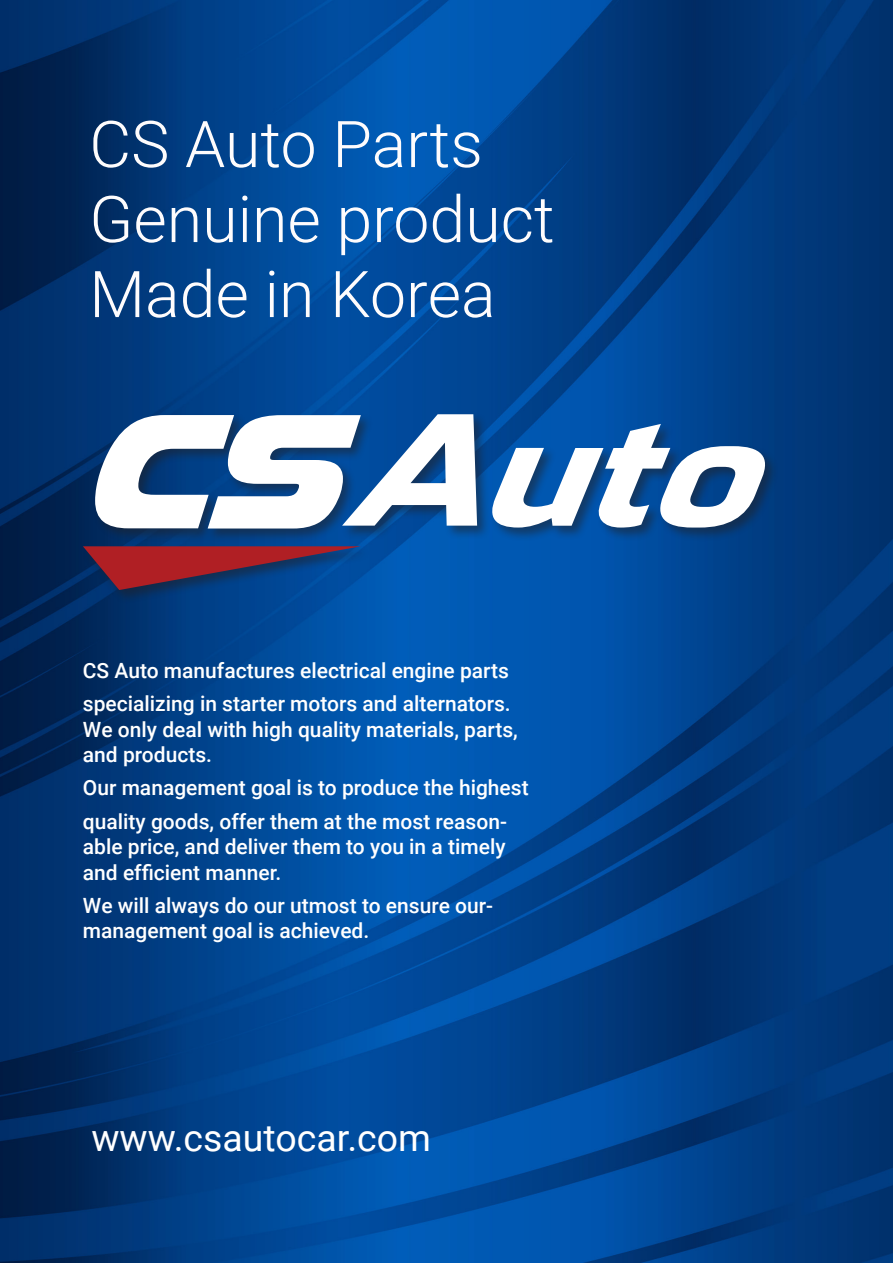
<style>
.page{position:relative;width:893px;height:1263px;background:#fff}
.page>*{position:absolute;margin:0;border:0;box-sizing:border-box;transform-origin:0 0}
._74_Header_black_Roboto{font:300 64.5px "Roboto";color:#fefcfd}
._25_Content_black_Roboto{font:37.5px "Roboto";color:#fff}
._8_Content_black_Source_Sans_Pro{font:500 21px/25.2px "Roboto";color:#fff}
</style>
<div class="page">
<img style="left:0;top:0;width:893px;height:1263px">
<div style="left:82px;top:412px;width:697px;height:192px;background:#231f20;opacity:.5"></div>
<svg style="left:487px;top:424px;width:284px;height:103px"></svg>
<svg style="left:95px;top:414px;width:382px;height:114px"></svg>
<svg style="left:83px;top:546px;width:278px;height:44px;background:#592f52"></svg>
<p class="_74_Header_black_Roboto" style="left:89px;top:99px;width:395px">CS Auto Parts</p>
<p class="_74_Header_black_Roboto" style="left:89px;top:174px;width:467px">Genuine product</p>
<p class="_74_Header_black_Roboto" style="left:89px;top:249px;width:408px">Made in Korea</p>
<p class="_8_Content_black_Source_Sans_Pro" style="left:83px;top:657px;width:428px">CS Auto manufactures electrical engine parts</p>
<p class="_8_Content_black_Source_Sans_Pro" style="left:83px;top:690px;width:436px">specializing in starter motors and alternators.<br>We only deal with high quality materials, parts, and products.</p>
<p class="_8_Content_black_Source_Sans_Pro" style="left:83px;top:774px;width:447px">Our management goal is to produce the highest</p>
<p class="_8_Content_black_Source_Sans_Pro" style="left:83px;top:808px;width:425px;text-align:justify">quality goods, offer them at the most reason&shy;able price, and deliver them to you in a timely and efficient manner.</p>
<p class="_8_Content_black_Source_Sans_Pro" style="left:83px;top:892px;width:412px">We will always do our utmost to ensure our&shy;management goal is achieved.</p>
<p class="_25_Content_black_Roboto" style="left:91px;top:1112px;width:341px">www.csautocar.com</p>
</div>
